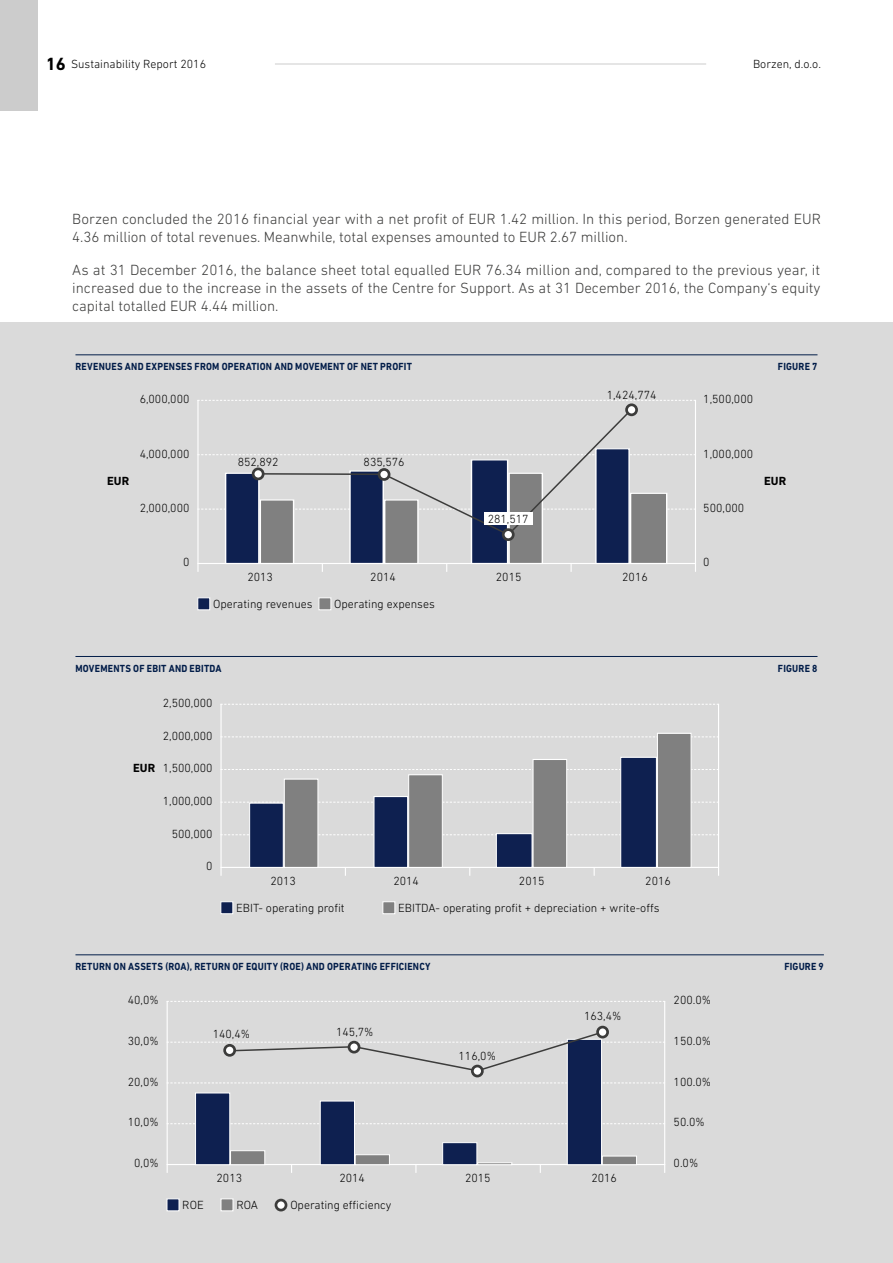
<style>
.page{position:relative;width:893px;height:1263px;background:#fff}
.page>*{position:absolute;margin:0;border:0;box-sizing:border-box;transform-origin:0 0}
.t1{font:300 15px/18px "DIN Next LT Pro";color:#3c3c3b}
.t2{font:300 12px "DIN Next LT Pro";color:#000}
.t3{font:700 12px "DIN Next LT Pro";color:#000}
.t4{font:700 10.5px "DIN Next LT Pro";letter-spacing:.02em;color:#021d49;scale:.9 1}
.s1{font-weight:700;font-size:18px}
</style>
<div class="page">
<div style="left:0;top:0;width:38px;height:111px;background:#ccc"></div>
<hr style="left:275px;top:64px;width:431px;height:1px;background:#ccc">
<div style="left:0;top:322px;width:893px;height:941px;background:#dadada"></div>
<hr style="left:75px;top:354px;width:742px;height:1px;background:#021d49">
<hr style="left:75px;top:656px;width:742px;height:1px;background:#021d49">
<hr style="left:75px;top:954px;width:749px;height:1px;background:#021d49">
<div style="left:220px;top:901px;width:13px;height:13px;background:#0e2050;border:1px solid #fff"></div>
<div style="left:382px;top:901px;width:13px;height:13px;background:#808080;border:1px solid #fff"></div>
<svg style="left:222px;top:736px;width:496px;height:1px"></svg>
<hr style="left:718px;top:704px;width:1px;height:172px;background:#fff">
<hr style="left:220px;top:704px;width:2px;height:172px;background:#fff">
<svg style="left:220px;top:704px;width:498px;height:1px"></svg>
<svg style="left:220px;top:757px;width:498px;height:119px"></svg>
<svg style="left:249px;top:757px;width:34px;height:111px"></svg>
<svg style="left:283px;top:733px;width:409px;height:135px"></svg>
<svg style="left:199px;top:454px;width:496px;height:1px"></svg>
<svg style="left:199px;top:400px;width:496px;height:1px"></svg>
<div style="left:197px;top:597px;width:13px;height:13px;background:#0e2050;border:1px solid #fff"></div>
<div style="left:319px;top:597px;width:12px;height:13px;background:#808080;border:1px solid #fff"></div>
<svg style="left:199px;top:473px;width:496px;height:99px"></svg>
<hr style="left:695px;top:400px;width:1px;height:172px;background:#fff">
<hr style="left:197px;top:400px;width:2px;height:172px;background:#fff">
<svg style="left:257px;top:412px;width:376px;height:124px"></svg>
<div style="left:253px;top:469px;width:10px;height:10px;background:#fff;border-radius:50%"></div>
<div style="left:252px;top:467px;width:12px;height:13px;border:3px solid #3c3c3b;border-radius:50%"></div>
<div style="left:379px;top:469px;width:10px;height:10px;background:#fff;border-radius:50%"></div>
<div style="left:378px;top:468px;width:12px;height:13px;border:3px solid #3c3c3b;border-radius:50%"></div>
<div style="left:503px;top:530px;width:10px;height:10px;background:#fff;border-radius:50%"></div>
<div style="left:502px;top:528px;width:13px;height:13px;border:3px solid #3c3c3b;border-radius:50%"></div>
<div style="left:627px;top:405px;width:10px;height:10px;background:#fff;border-radius:50%"></div>
<div style="left:625px;top:403px;width:13px;height:13px;border:3px solid #3c3c3b;border-radius:50%"></div>
<div style="left:484px;top:512px;width:49px;height:13px;background:#fff"></div>
<div style="left:167px;top:1198px;width:12px;height:13px;background:#0e2050;border:1px solid #fff"></div>
<div style="left:221px;top:1198px;width:12px;height:13px;background:#808080;border:1px solid #fff"></div>
<div style="left:276px;top:1200px;width:10px;height:10px;background:#fff;border-radius:50%"></div>
<div style="left:275px;top:1199px;width:12px;height:12px;border:3px solid #3c3c3b;border-radius:50%"></div>
<svg style="left:168px;top:1123px;width:496px;height:1px"></svg>
<svg style="left:168px;top:1082px;width:496px;height:1px"></svg>
<hr style="left:167px;top:1164px;width:498px;height:1px;background:#fff">
<hr style="left:664px;top:1001px;width:1px;height:172px;background:#fff">
<hr style="left:167px;top:1001px;width:1px;height:172px;background:#fff">
<svg style="left:168px;top:1001px;width:496px;height:1px"></svg>
<div style="left:567px;top:1039px;width:35px;height:126px;background:#0e2050;border:1px solid #fff"></div>
<div style="left:442px;top:1142px;width:35px;height:23px;background:#0e2050;border:1px solid #fff"></div>
<div style="left:320px;top:1101px;width:35px;height:64px;background:#0e2050;border:1px solid #fff"></div>
<div style="left:195px;top:1092px;width:35px;height:73px;background:#0e2050;border:1px solid #fff"></div>
<svg style="left:230px;top:1150px;width:407px;height:23px"></svg>
<svg style="left:168px;top:1033px;width:496px;height:39px"></svg>
<div style="left:225px;top:1045px;width:10px;height:10px;background:#fff;border-radius:50%"></div>
<div style="left:223px;top:1044px;width:13px;height:13px;border:3px solid #3c3c3b;border-radius:50%"></div>
<div style="left:349px;top:1042px;width:10px;height:10px;background:#fff;border-radius:50%"></div>
<div style="left:348px;top:1041px;width:12px;height:12px;border:3px solid #3c3c3b;border-radius:50%"></div>
<div style="left:472px;top:1066px;width:10px;height:10px;background:#fff;border-radius:50%"></div>
<div style="left:471px;top:1065px;width:13px;height:12px;border:3px solid #3c3c3b;border-radius:50%"></div>
<div style="left:598px;top:1027px;width:10px;height:10px;background:#fff;border-radius:50%"></div>
<div style="left:596px;top:1026px;width:13px;height:12px;border:3px solid #3c3c3b;border-radius:50%"></div>
<p class="t2" style="left:46px;top:57px;width:162px"><span class="s1">16</span> Sustainability Report 2016</p>
<p class="t2" style="left:753px;top:57px;width:69px">Borzen, d.o.o.</p>
<p class="t1" style="left:72px;top:210px;width:750px">Borzen concluded the 2016 financial year with a net profit of EUR 1.42 million. In this period, Borzen generated EUR<br>4.36 million of total revenues. Meanwhile, total expenses amounted to EUR 2.67 million.</p>
<p class="t1" style="left:72px;top:261px;width:750px;text-align:justify">As at 31 December 2016, the balance sheet total equalled EUR 76.34 million and, compared to the previous year, it increased due to the increase in the assets of the Centre for Support. As at 31 December 2016, the Company‘s equity capital totalled EUR 4.44 million.</p>
<p class="t4" style="left:75px;top:360px;width:375px">REVENUES AND EXPENSES FROM OPERATION AND MOVEMENT OF NET PROFIT</p>
<p class="t4" style="left:778px;top:360px;width:45px">FIGURE 7</p>
<p class="t2" style="left:140px;top:392px;width:51px">6,000,000</p>
<p class="t2" style="left:140px;top:447px;width:51px">4,000,000</p>
<p class="t2" style="left:238px;top:455px;width:42px">852,892</p>
<p class="t2" style="left:364px;top:455px;width:42px">835,576</p>
<p class="t2" style="left:607px;top:388px;width:51px">1,424,774</p>
<p class="t2" style="left:703px;top:392px;width:51px">1,500,000</p>
<p class="t2" style="left:703px;top:447px;width:51px">1,000,000</p>
<p class="t3" style="left:107px;top:474px;width:24px">EUR</p>
<p class="t3" style="left:764px;top:474px;width:24px">EUR</p>
<p class="t2" style="left:140px;top:501px;width:51px">2,000,000</p>
<p class="t2" style="left:183px;top:555px;width:8px">0</p>
<p class="t2" style="left:488px;top:512px;width:42px">281,517</p>
<p class="t2" style="left:247px;top:570px;width:27px">2013</p>
<p class="t2" style="left:370px;top:570px;width:27px">2014</p>
<p class="t2" style="left:496px;top:570px;width:27px">2015</p>
<p class="t2" style="left:622px;top:570px;width:27px">2016</p>
<p class="t2" style="left:213px;top:597px;width:101px">Operating revenues</p>
<p class="t2" style="left:334px;top:597px;width:102px">Operating expenses</p>
<p class="t2" style="left:703px;top:501px;width:42px">500,000</p>
<p class="t2" style="left:703px;top:555px;width:8px">0</p>
<p class="t4" style="left:75px;top:662px;width:164px">MOVEMENTS OF EBIT AND EBITDA</p>
<p class="t4" style="left:778px;top:662px;width:45px">FIGURE 8</p>
<p class="t3" style="left:133px;top:761px;width:24px">EUR</p>
<p class="t2" style="left:163px;top:696px;width:51px">2,500,000</p>
<p class="t2" style="left:163px;top:729px;width:51px">2,000,000</p>
<p class="t2" style="left:163px;top:761px;width:51px">1,500,000</p>
<p class="t2" style="left:163px;top:794px;width:51px">1,000,000</p>
<p class="t2" style="left:172px;top:826px;width:42px">500,000</p>
<p class="t2" style="left:206px;top:859px;width:8px">0</p>
<p class="t2" style="left:270px;top:874px;width:27px">2013</p>
<p class="t2" style="left:393px;top:874px;width:27px">2014</p>
<p class="t2" style="left:519px;top:874px;width:27px">2015</p>
<p class="t2" style="left:645px;top:874px;width:27px">2016</p>
<p class="t2" style="left:236px;top:900px;width:110px">EBIT- operating profit</p>
<p class="t2" style="left:398px;top:900px;width:263px">EBITDA- operating profit + depreciation + write-offs</p>
<p class="t4" style="left:75px;top:960px;width:396px">RETURN ON ASSETS (ROA), RETURN OF EQUITY (ROE) AND OPERATING EFFICIENCY</p>
<p class="t4" style="left:784px;top:960px;width:45px">FIGURE 9</p>
<p class="t2" style="left:128px;top:993px;width:32px">40,0%</p>
<p class="t2" style="left:128px;top:1034px;width:32px">30,0%</p>
<p class="t2" style="left:128px;top:1075px;width:32px">20,0%</p>
<p class="t2" style="left:128px;top:1115px;width:32px">10,0%</p>
<p class="t2" style="left:134px;top:1156px;width:26px">0,0%</p>
<p class="t2" style="left:213px;top:1027px;width:39px">140,4%</p>
<p class="t2" style="left:336px;top:1025px;width:39px">145,7%</p>
<p class="t2" style="left:459px;top:1049px;width:39px">116,0%</p>
<p class="t2" style="left:584px;top:1009px;width:39px">163,4%</p>
<p class="t2" style="left:217px;top:1171px;width:27px">2013</p>
<p class="t2" style="left:339px;top:1171px;width:27px">2014</p>
<p class="t2" style="left:465px;top:1171px;width:27px">2015</p>
<p class="t2" style="left:591px;top:1171px;width:27px">2016</p>
<p class="t2" style="left:182px;top:1198px;width:23px">ROE</p>
<p class="t2" style="left:236px;top:1198px;width:23px">ROA</p>
<p class="t2" style="left:290px;top:1198px;width:103px">Operating efficiency</p>
<p class="t2" style="left:674px;top:993px;width:39px">200.0%</p>
<p class="t2" style="left:674px;top:1034px;width:39px">150.0%</p>
<p class="t2" style="left:674px;top:1075px;width:39px">100.0%</p>
<p class="t2" style="left:674px;top:1115px;width:33px">50.0%</p>
<p class="t2" style="left:674px;top:1156px;width:26px">0.0%</p>
</div>
